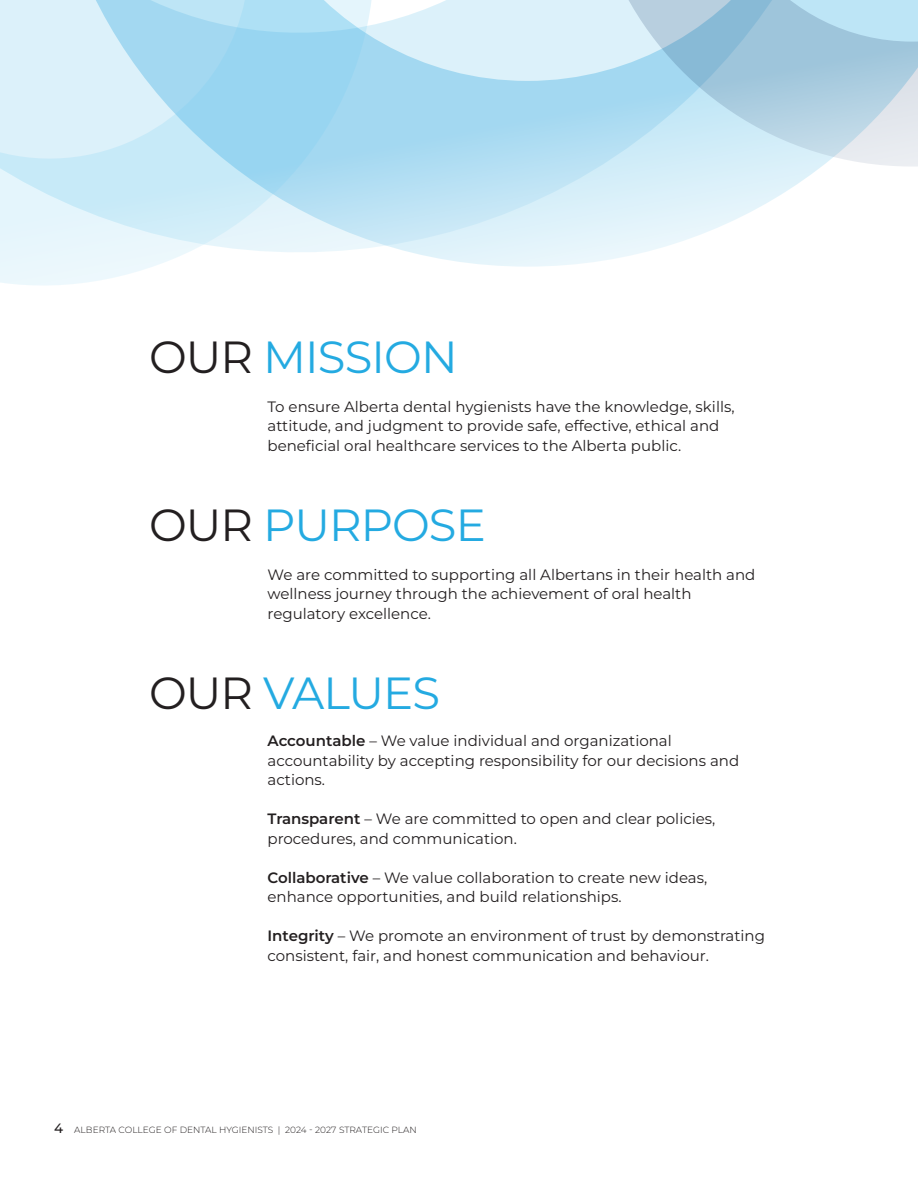
<style>
.page{position:relative;width:918px;height:1188px;background:#fff}
.page>*{position:absolute;margin:0;border:0;box-sizing:border-box;transform-origin:0 0}
.t1{font:45px "Montserrat";letter-spacing:-.02em;color:#24aae1}
.t2{font:15px/19.5px "Montserrat";color:#231f20}
.t3{font:300 9px "Montserrat";color:#231f20}
.s1{color:#231f20}
.s2{font-weight:600}
.s3{font-weight:500;font-size:13.5px}
</style>
<div class="page">
<svg style="left:803px;top:0;width:115px;height:180px;background:#c0dbe9"></svg>
<svg style="left:383px;top:0;width:420px;height:267px;background:#c6e5f3"></svg>
<svg style="left:0;top:0;width:383px;height:285px;background:#c6e8f7"></svg>
<p class="t1" style="left:149px;top:327px;width:310px"><span class="s1">OUR</span> MISSION</p>
<p class="t2" style="left:268px;top:396px;width:469px">To ensure Alberta dental hygienists have the knowledge, skills,</p>
<p class="t2" style="left:268px;top:416px;width:453px">attitude, and judgment to provide safe, effective, ethical and beneficial oral healthcare services to the Alberta public.</p>
<p class="t1" style="left:149px;top:495px;width:338px"><span class="s1">OUR</span> PURPOSE</p>
<p class="t2" style="left:268px;top:564px;width:489px">We are committed to supporting all Albertans in their health and</p>
<p class="t2" style="left:268px;top:584px;width:425px">wellness journey through the achievement of oral health regulatory excellence.</p>
<p class="t1" style="left:149px;top:663px;width:293px"><span class="s1">OUR</span> VALUES</p>
<p class="t2" style="left:268px;top:731px;width:473px"><span class="s2">Accountable</span> – We value individual and organizational accountability by accepting responsibility for our decisions and actions.</p>
<p class="t2" style="left:268px;top:809px;width:449px"><span class="s2">Transparent</span> – We are committed to open and clear policies, procedures, and communication.</p>
<p class="t2" style="left:268px;top:867px;width:441px"><span class="s2">Collaborative</span> – We value collaboration to create new ideas, enhance opportunities, and build relationships.</p>
<p class="t2" style="left:268px;top:926px;width:499px"><span class="s2">Integrity</span> – We promote an environment of trust by demonstrating consistent, fair, and honest communication and behaviour.</p>
<p class="t3" style="left:54px;top:1124px;width:364px"><span class="s3">4</span> ALBERTA COLLEGE OF DENTAL HYGIENISTS | 2024 - 2027 STRATEGIC PLAN</p>
</div>
